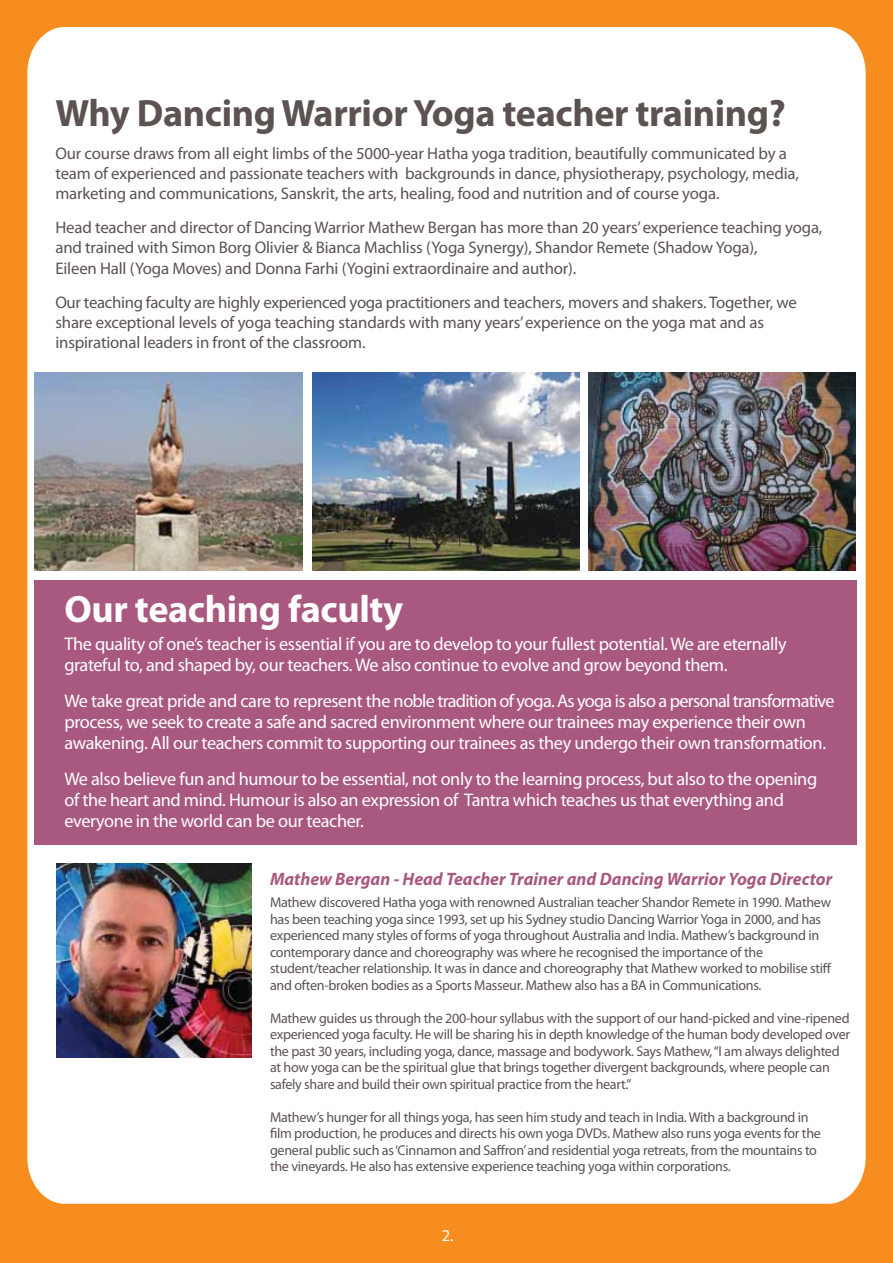
<style>
.page{position:relative;width:893px;height:1263px;background:#f78d1e}
.page>*{position:absolute;margin:0;border:0;box-sizing:border-box;transform-origin:0 0}
.t1{font:700 38.25px "Myriad Pro";letter-spacing:-.01em;color:#5c5252}
.t2{font:700 38.25px "Myriad Pro";letter-spacing:-.01em;color:#fff}
.t3{font:18.3px/21px "Myriad Pro";letter-spacing:-.02em;color:#fff}
.t4{font:italic 700 18px "Myriad Pro";color:#a9597f}
.t5{font:16.8px/20.1px "Myriad Pro";letter-spacing:-.01em;color:#5c5252}
.t6{font:16.5px "Myriad Pro";color:#fff}
.t7{font:14.25px/16.5px "Myriad Pro";letter-spacing:-.02em;color:#5c5252}
</style>
<div class="page">
<div style="left:27px;top:27px;width:839px;height:1177px;background:#fff"></div>
<div style="left:35px;top:580px;width:822px;height:265px;background:#a9597f"></div>
<img style="left:35px;top:372px;width:267px;height:199px">
<img style="left:312px;top:372px;width:267px;height:199px">
<img style="left:57px;top:863px;width:194px;height:195px">
<img style="left:588px;top:372px;width:267px;height:198px">
<h1 class="t1" style="left:55px;top:92px;width:732px">Why Dancing Warrior Yoga teacher training?</h1>
<p class="t5" style="left:55px;top:143px;width:745px">Our course draws from all eight limbs of the 5000-year Hatha yoga tradition, beautifully communicated by a team of experienced and passionate teachers with backgrounds in dance, physiotherapy, psychology, media, marketing and communications, Sanskrit, the arts, healing, food and nutrition and of course yoga.</p>
<p class="t5" style="left:55px;top:218px;width:768px">Head teacher and director of Dancing Warrior Mathew Bergan has more than 20 years’ experience teaching yoga, and trained with Simon Borg Olivier &amp; Bianca Machliss (Yoga Synergy), Shandor Remete (Shadow Yoga),<br>Eileen Hall (Yoga Moves) and Donna Farhi (Yogini extraordinaire and author).</p>
<p class="t5" style="left:55px;top:292px;width:743px">Our teaching faculty are highly experienced yoga practitioners and teachers, movers and shakers. Together, we share exceptional levels of yoga teaching standards with many years’ experience on the yoga mat and as inspirational leaders in front of the classroom.</p>
<h1 class="t2" style="left:64px;top:588px;width:340px">Our teaching faculty</h1>
<p class="t3" style="left:64px;top:633px;width:724px">The quality of one’s teacher is essential if you are to develop to your fullest potential. We are eternally grateful to, and shaped by, our teachers. We also continue to evolve and grow beyond them.</p>
<p class="t3" style="left:64px;top:690px;width:772px">We take great pride and care to represent the noble tradition of yoga. As yoga is also a personal transformative process, we seek to create a safe and sacred environment where our trainees may experience their own awakening. All our teachers commit to supporting our trainees as they undergo their own transformation.</p>
<p class="t3" style="left:64px;top:768px;width:754px">We also believe fun and humour to be essential, not only to the learning process, but also to the opening of the heart and mind. Humour is also an expression of Tantra which teaches us that everything and everyone in the world can be our teacher.</p>
<p class="t4" style="left:270px;top:869px;width:564px">Mathew Bergan - Head Teacher Trainer and Dancing Warrior Yoga Director</p>
<p class="t7" style="left:270px;top:894px;width:563px">Mathew discovered Hatha yoga with renowned Australian teacher Shandor Remete in 1990. Mathew has been teaching yoga since 1993, set up his Sydney studio Dancing Warrior Yoga in 2000, and has experienced many styles of forms of yoga throughout Australia and India. Mathew’s background in contemporary dance and choreography was where he recognised the importance of the student/teacher relationship. It was in dance and choreography that Mathew worked to mobilise stiff and often-broken bodies as a Sports Masseur. Mathew also has a BA in Communications.</p>
<p class="t7" style="left:270px;top:1010px;width:582px">Mathew guides us through the 200-hour syllabus with the support of our hand-picked and vine-ripened experienced yoga faculty. He will be sharing his in depth knowledge of the human body developed over the past 30 years, including yoga, dance, massage and bodywork. Says Mathew, “I am always delighted at how yoga can be the spiritual glue that brings together divergent backgrounds, where people can safely share and build their own spiritual practice from the heart.”</p>
<p class="t7" style="left:270px;top:1109px;width:552px">Mathew’s hunger for all things yoga, has seen him study and teach in India. With a background in film production, he produces and directs his own yoga DVDs. Mathew also runs yoga events for the general public such as ‘Cinnamon and Saffron’ and residential yoga retreats, from the mountains to the vineyards. He also has extensive experience teaching yoga within corporations.</p>
<p class="t6" style="left:442px;top:1227px;width:13px">2.</p>
</div>
